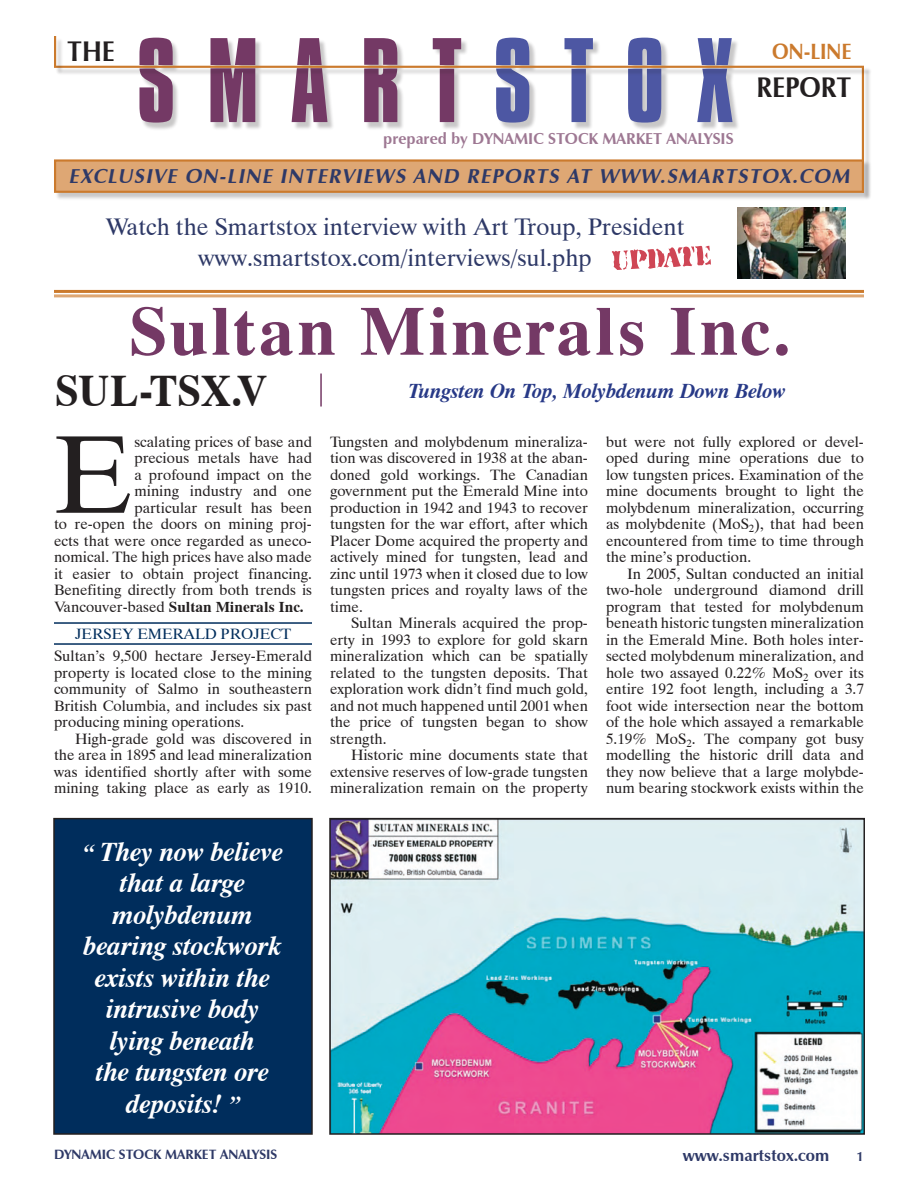
<style>
.page{position:relative;width:918px;height:1188px;background:#fff}
.page>*{position:absolute;margin:0;border:0;box-sizing:border-box;transform-origin:0 0}
.t1{font:110.25px "Dutch 801 BT";color:#231f20}
.t2{font:103.35px "Impossible";letter-spacing:.3em;color:#743965}
.t3{font:700 69px "Dutch 801 BT";letter-spacing:.035em;color:#743965}
.t4{font:700 45px "Dutch 801 BT";color:#231f20;scale:.95 1}
.t5{font:700 28.5px "Zapf Humanist 601 BT";color:#231f20;scale:.91 1}
.t6{font:italic 700 27px/31.5px "Dutch 801 BT";color:#fff;text-align:center}
.t7{font:24px/31.5px "Dutch 801 BT";color:#2e3967;text-align:center}
.t8{font:700 22.05px "Zapf Humanist 601 BT";color:#cb7a2d;scale:.91 1}
.t9{font:italic 700 21px "Dutch 801 BT";color:#273987}
.t10{font:italic 700 20.1px "Zapf Humanist 601 BT";color:#2e3967}
.t11{font:700 16.5px "Zapf Humanist 601 BT";color:#2e3967}
.t12{font:700 15.75px "Zapf Humanist 601 BT";color:#9e7893}
.t13{font:15px/16.5px "Dutch 801 BT";color:#231f20;text-align:justify}
.t14{font:700 15px "Dutch 801 BT";color:#231f20}
.t15{font:15px "Dutch 801 BT";color:#002d5c}
.t16{font:700 13.5px "Zapf Humanist 601 BT";color:#2e3967}
.s1{color:#4d57a3}
.s2{font-weight:400}
.s3{font-size:24px}
</style>
<div class="page">
<hr style="left:54px;top:622px;width:258px;height:2px;background:#002d5c">
<hr style="left:54px;top:643px;width:258px;height:2px;background:#002d5c">
<hr style="left:54px;top:290px;width:810px;height:3px;background:#cb7a2d">
<hr style="left:54px;top:294px;width:810px;height:3px;background:#dea774">
<div style="left:54px;top:819px;width:258px;height:315px;background:#002d5c"></div>
<div style="left:53px;top:818px;width:260px;height:317px;border:2px solid #231f20"></div>
<hr style="left:320px;top:374px;width:2px;height:33px;background:#743965">
<svg style="left:612px;top:246px;width:99px;height:24px"></svg>
<div style="left:862px;top:68px;width:11px;height:133px;background:#231f20;opacity:.25"></div>
<hr style="left:862px;top:67px;width:2px;height:126px;background:#cb7a2d">
<div style="left:140px;top:38px;width:601px;height:93px;background:#231f20;opacity:.25"></div>
<div style="left:55px;top:66px;width:817px;height:11px;background:#231f20;opacity:.25"></div>
<hr style="left:54px;top:66px;width:810px;height:2px;background:#cb7a2d">
<div style="left:55px;top:160px;width:818px;height:42px;background:#231f20;opacity:.25"></div>
<div style="left:55px;top:161px;width:808px;height:31px;background:#dea774"></div>
<div style="left:54px;top:159px;width:810px;height:34px;border:2px solid #cb7a2d"></div>
<div style="left:55px;top:37px;width:10px;height:38px;background:#231f20;opacity:.25"></div>
<hr style="left:54px;top:36px;width:2px;height:31px;background:#cb7a2d">
<img style="left:738px;top:207px;width:108px;height:72px">
<img style="left:332px;top:821px;width:530px;height:311px">
<div style="left:329px;top:818px;width:536px;height:317px;border:2px solid #231f20"></div>
<h3 class="t5" style="left:67px;top:33px;width:54px">THE</h3>
<h2 class="t2" style="left:136px;top:20px;width:599px">SMART<span class="s1">STOX</span></h2>
<p class="t12" style="left:383px;top:128px;width:352px">prepared by DYNAMIC STOCK MARKET ANALYSIS</p>
<h3 class="t8" style="left:772px;top:38px;width:89px">ON-LINE</h3>
<h3 class="t5" style="left:756px;top:70px;width:106px">REPORT</h3>
<h3 class="t10" style="left:69px;top:163px;width:787px">EXCLUSIVE ON-LINE INTERVIEWS AND REPORTS AT WWW.SMARTSTOX.COM</h3>
<h3 class="t7" style="left:106px;top:211px;width:580px">Watch the Smartstox interview with Art Troup, President www.smartstox.com/interviews/sul.php</h3>
<h3 class="t3" style="left:127px;top:289px;width:665px">Sultan Minerals Inc.</h3>
<h3 class="t4" style="left:54px;top:363px;width:224px">sul-TSX.V</h3>
<h3 class="t9" style="left:408px;top:378px;width:379px">Tungsten On Top, Molybdenum Down Below</h3>
<p class="t13" style="left:330px;top:433px;width:260px">Tungsten and molybdenum mineraliza&shy;tion was discovered in 1938 at the aban&shy;doned gold workings. The Canadian government put the Emerald Mine into production in 1942 and 1943 to recover tungsten for the war effort, after which Placer Dome acquired the property and actively mined for tungsten, lead and zinc until 1973 when it closed due to low tungsten prices and royalty laws of the time.</p>
<p class="t13" style="left:330px;top:615px;width:260px;text-indent:21px">Sultan Minerals acquired the prop&shy;erty in 1993 to explore for gold skarn mineralization which can be spatially related to the tungsten deposits. That exploration work didn’t find much gold, and not much happened until 2001 when the price of tungsten began to show strength.</p>
<p class="t13" style="left:330px;top:747px;width:260px;text-indent:21px">Historic mine documents state that extensive reserves of low-grade tungsten mineralization remain on the property</p>
<h1 class="t1" style="left:54px;top:407px;width:79px">E</h1>
<p class="t13" style="left:134px;top:433px;width:179px">scalating prices of base and</p>
<p class="t13" style="left:606px;top:433px;width:260px">but were not fully explored or devel&shy;oped during mine operations due to low tungsten prices. Examination of the mine documents brought to light the molybdenum mineralization, occurring as molybdenite (MoS<sub>2</sub>), that had been encountered from time to time through the mine’s production.</p>
<p class="t13" style="left:606px;top:565px;width:260px;text-indent:21px">In 2005, Sultan conducted an initial two-hole underground diamond drill program that tested for molybdenum beneath historic tungsten mineralization in the Emerald Mine. Both holes inter&shy;sected molybdenum mineralization, and hole two assayed 0.22% MoS<sub>2</sub> over its entire 192 foot length, including a 3.7 foot wide intersection near the bottom of the hole which assayed a remarkable 5.19% MoS<sub>2</sub>. The company got busy modelling the historic drill data and they now believe that a large molybde&shy;num bearing stockwork exists within the</p>
<p class="t13" style="left:134px;top:450px;width:179px">precious metals have had</p>
<p class="t13" style="left:134px;top:466px;width:179px">a profound impact on the</p>
<p class="t13" style="left:134px;top:483px;width:179px">mining industry and one</p>
<p class="t13" style="left:134px;top:499px;width:179px">particular result has been</p>
<p class="t13" style="left:54px;top:516px;width:259px">to re-open the doors on mining proj-</p>
<p class="t13" style="left:54px;top:532px;width:259px">ects that were once regarded as uneco-</p>
<p class="t13" style="left:54px;top:549px;width:259px">nomical. The high prices have also made</p>
<p class="t13" style="left:54px;top:565px;width:259px">it easier to obtain project financing.</p>
<p class="t13" style="left:54px;top:582px;width:260px">Benefiting directly from both trends is</p>
<p class="t14" style="left:54px;top:598px;width:251px"><span class="s2">Vancouver-based</span> Sultan Minerals Inc.</p>
<p class="t15" style="left:75px;top:624px;width:212px">Jersey Emerald Project</p>
<p class="t13" style="left:54px;top:648px;width:260px">Sultan’s 9,500 hectare Jersey-Emerald property is located close to the mining community of Salmo in southeastern British Columbia, and includes six past producing mining operations.</p>
<p class="t13" style="left:54px;top:730px;width:260px;text-indent:21px">High-grade gold was discovered in the area in 1895 and lead mineralization was identified shortly after with some mining taking place as early as 1910.</p>
<h3 class="t6" style="left:82px;top:835px;width:203px"><span class="s3">“</span> They now believe that a large molybdenum bearing stockwork exists within the intrusive body lying beneath<br>the tungsten ore deposits! <span class="s3">”</span></h3>
<p class="t16" style="left:54px;top:1146px;width:225px">DYNAMIC STOCK MARKET ANALYSIS</p>
<p class="t11" style="left:683px;top:1145px;width:148px">www.smartstox.com</p>
</div>
